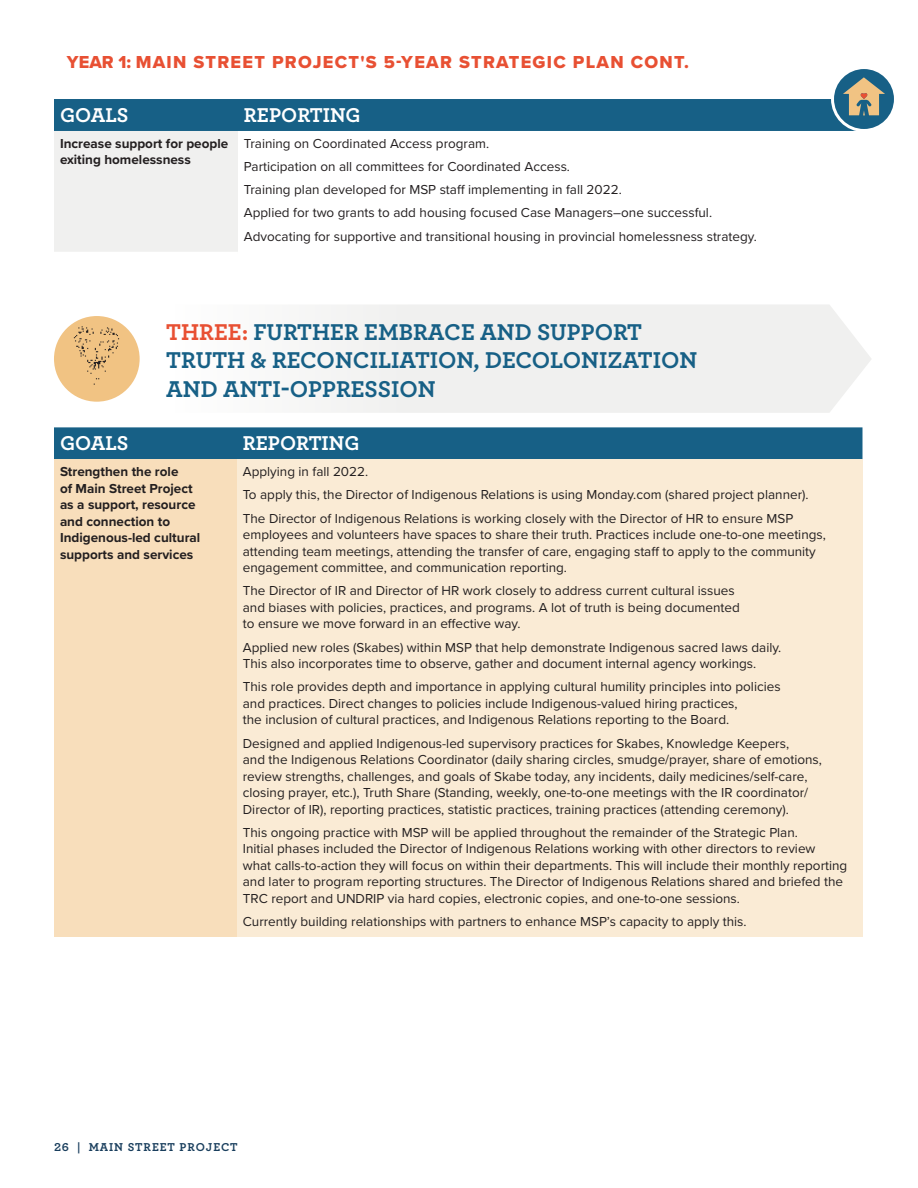
<style>
.page{position:relative;width:918px;height:1188px;background:#fff}
.page>*{position:absolute;margin:0;border:0;box-sizing:border-box;transform-origin:0 0}
.t1{font:700 24px/28.5px "Archer";color:#176086}
.t2{font:700 21px "Archer";color:#fff}
.t3{font:18px "Proxima Nova Extrabld";letter-spacing:.07em;color:#e85033}
.t4{font:13.5px/16.5px "Proxima Nova";color:#231f20}
.t5{font:700 13.5px/16.5px "Proxima Nova";color:#231f20}
.t6{font:700 12px "Archer";letter-spacing:.08em;color:#193e5d}
.s1{color:#e85033}
</style>
<div class="page">
<div style="left:54px;top:427px;width:809px;height:32px;background:#176086"></div>
<div style="left:54px;top:459px;width:183px;height:477px;background:#f8debb"></div>
<div style="left:237px;top:459px;width:626px;height:477px;background:#faebd5"></div>
<div style="left:54px;top:131px;width:184px;height:122px;background:#f0f0ef"></div>
<hr style="left:54px;top:252px;width:184px;height:3px;background:#fff">
<div style="left:321px;top:305px;width:550px;height:108px;background:#f0f0ef"></div>
<div style="left:54px;top:316px;width:86px;height:86px;background:#f1c383;border-radius:43px"></div>
<img style="left:65px;top:322px;width:62px;height:66px">
<svg style="left:833px;top:68px;width:62px;height:62px"></svg>
<div style="left:831px;top:66px;width:66px;height:66px;border:3px solid #fff;border-radius:50%"></div>
<svg style="left:54px;top:77px;width:831px;height:54px"></svg>
<h3 class="t3" style="left:67px;top:55px;width:624px">YEAR 1: MAIN STREET PROJECT'S 5-YEAR STRATEGIC PLAN CONT.</h3>
<h2 class="t2" style="left:60px;top:105px;width:70px">GOALS</h2>
<h2 class="t2" style="left:244px;top:105px;width:118px">REPORTING</h2>
<p class="t5" style="left:60px;top:136px;width:170px">Increase support for people exiting homelessness</p>
<p class="t4" style="left:244px;top:132px;width:514px;line-height:23.2px">Training on Coordinated Access program.<br>Participation on all committees for Coordinated Access.<br>Training plan developed for MSP staff implementing in fall 2022.<br>Applied for two grants to add housing focused Case Managers–one successful.<br>Advocating for supportive and transitional housing in provincial homelessness strategy.</p>
<h1 class="t1" style="left:166px;top:319px;width:533px"><span class="s1">THREE:</span> FURTHER EMBRACE AND SUPPORT<br>TRUTH &amp; RECONCILIATION, DECOLONIZATION<br>AND ANTI-OPPRESSION</h1>
<h2 class="t2" style="left:60px;top:433px;width:70px">GOALS</h2>
<h2 class="t2" style="left:243px;top:433px;width:118px">REPORTING</h2>
<p class="t5" style="left:60px;top:464px;width:142px">Strengthen the role<br>of Main Street Project as a support, resource and connection to<br>Indigenous-led cultural supports and services</p>
<p class="t4" style="left:243px;top:461px;width:567px;line-height:23.2px">Applying in fall 2022.<br>To apply this, the Director of Indigenous Relations is using Monday.com (shared project planner).<br>The Director of Indigenous Relations is working closely with the Director of HR to ensure MSP</p>
<p class="t4" style="left:243px;top:527px;width:585px">employees and volunteers have spaces to share their truth. Practices include one-to-one meetings, attending team meetings, attending the transfer of care, engaging staff to apply to the community engagement committee, and communication reporting.</p>
<p class="t4" style="left:243px;top:583px;width:499px">The Director of IR and Director of HR work closely to address current cultural issues and biases with policies, practices, and programs. A lot of truth is being documented to ensure we move forward in an effective way.</p>
<p class="t4" style="left:243px;top:640px;width:540px">Applied new roles (Skabes) within MSP that help demonstrate Indigenous sacred laws daily.<br>This also incorporates time to observe, gather and document internal agency workings.</p>
<p class="t4" style="left:243px;top:679px;width:539px">This role provides depth and importance in applying cultural humility principles into policies and practices. Direct changes to policies include Indigenous-valued hiring practices,<br>the inclusion of cultural practices, and Indigenous Relations reporting to the Board.</p>
<p class="t4" style="left:243px;top:736px;width:581px">Designed and applied Indigenous-led supervisory practices for Skabes, Knowledge Keepers,<br>and the Indigenous Relations Coordinator (daily sharing circles, smudge/prayer, share of emotions, review strengths, challenges, and goals of Skabe today, any incidents, daily medicines/self-care, closing prayer, etc.), Truth Share (Standing, weekly, one-to-one meetings with the IR coordinator/ Director of IR), reporting practices, statistic practices, training practices (attending ceremony).</p>
<p class="t4" style="left:243px;top:825px;width:606px">This ongoing practice with MSP will be applied throughout the remainder of the Strategic Plan.<br>Initial phases included the Director of Indigenous Relations working with other directors to review what calls-to-action they will focus on within their departments. This will include their monthly reporting and later to program reporting structures. The Director of Indigenous Relations shared and briefed the TRC report and UNDRIP via hard copies, electronic copies, and one-to-one sessions.</p>
<p class="t4" style="left:243px;top:914px;width:505px">Currently building relationships with partners to enhance MSP’s capacity to apply this.</p>
<p class="t6" style="left:54px;top:1141px;width:185px">26 | MAIN STREET PROJECT</p>
</div>
